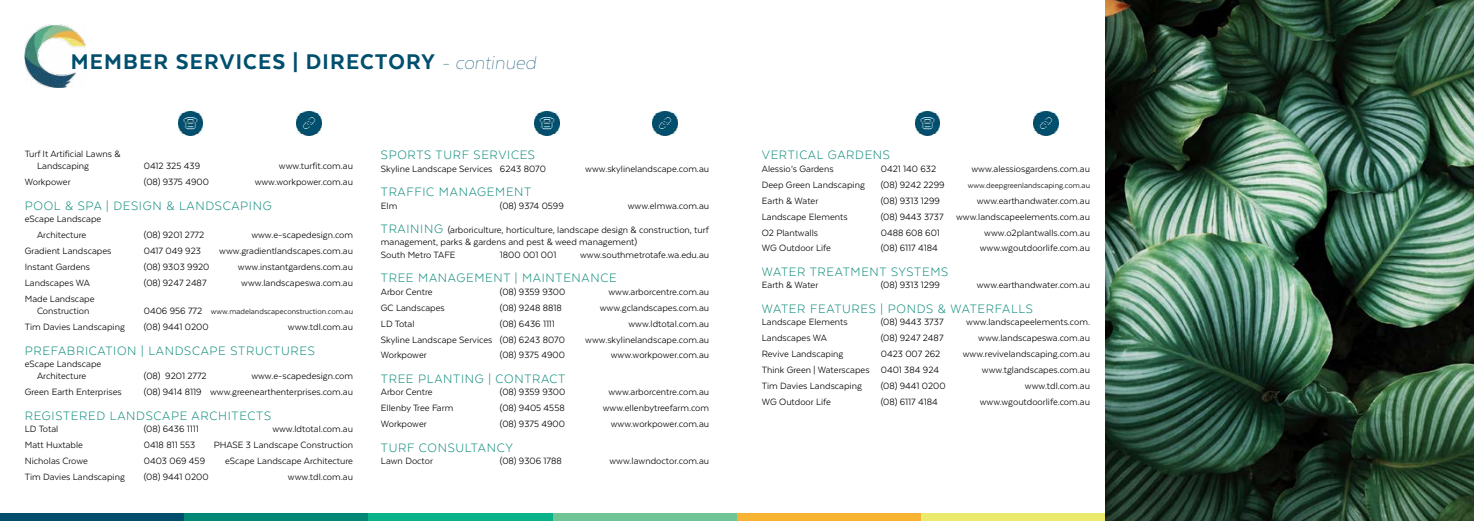
<style>
.page{position:relative;width:1474px;height:521px;background:#fff}
.page>*{position:absolute;margin:0;border:0;box-sizing:border-box;transform-origin:0 0}
.t1{font:800 24.5px "Texta";letter-spacing:.05em;color:#004f6e}
.t2{font:300 14px "Texta";letter-spacing:.05em;color:#008675}
.t3{font:10.5px/12.2px "Texta";color:#000}
.t4{font:8.75px "Texta";color:#000}
.s1{font-family:"Texta Thint It";font-weight:400;font-size:21px}
.s2{font-size:10.5px}
.s3{font-weight:300;font-size:14px;color:#008675}
</style>
<div class="page">
<img style="left:178px;top:111px;width:25px;height:25px">
<img style="left:534px;top:111px;width:25px;height:25px">
<img style="left:296px;top:111px;width:25px;height:25px">
<img style="left:652px;top:111px;width:25px;height:25px">
<div style="left:0;top:513px;width:184px;height:8px;background:#024e6e"></div>
<div style="left:184px;top:513px;width:185px;height:8px;background:#008776"></div>
<div style="left:369px;top:513px;width:184px;height:8px;background:#09b289"></div>
<div style="left:553px;top:513px;width:184px;height:8px;background:#6fc596"></div>
<div style="left:737px;top:513px;width:184px;height:8px;background:#f8b332"></div>
<div style="left:921px;top:513px;width:184px;height:8px;background:#eaeb6c"></div>
<img style="left:25px;top:25px;width:60px;height:63px">
<img style="left:915px;top:111px;width:25px;height:25px">
<img style="left:1033px;top:111px;width:25px;height:25px">
<img style="left:1105px;top:0;width:368px;height:521px">
<h1 class="t1" style="left:71px;top:49px;width:467px">MEMBER SERVICES | DIRECTORY <span class="s1">- continued</span></h1>
<p class="t3" style="left:37px;top:147px;width:85px;text-indent:-12px">Turf It Artificial Lawns &amp;<br>Landscaping</p>
<p class="t3" style="left:144px;top:160px;width:58px">0412 325 439</p>
<p class="t3" style="left:279px;top:160px;width:76px">www.turfit.com.au</p>
<p class="t3" style="left:25px;top:176px;width:47px">Workpower</p>
<p class="t3" style="left:144px;top:176px;width:66px">(08) 9375 4900</p>
<p class="t3" style="left:255px;top:176px;width:100px">www.workpower.com.au</p>
<h2 class="t2" style="left:25px;top:198px;width:248px">POOL &amp; SPA | DESIGN &amp; LANDSCAPING</h2>
<p class="t3" style="left:25px;top:211px;width:78px;line-height:16px;text-align:center">eScape Landscape<br>Architecture</p>
<p class="t3" style="left:144px;top:228px;width:62px">(08) 9201 2772</p>
<p class="t3" style="left:251px;top:228px;width:103px">www.e-scapedesign.com</p>
<p class="t3" style="left:25px;top:244px;width:88px">Gradient Landscapes</p>
<p class="t3" style="left:144px;top:244px;width:59px">0417 049 923</p>
<p class="t3" style="left:219px;top:244px;width:135px">www.gradientlandscapes.com.au</p>
<p class="t3" style="left:25px;top:260px;width:67px">Instant Gardens</p>
<p class="t3" style="left:144px;top:260px;width:67px">(08) 9303 9920</p>
<p class="t3" style="left:238px;top:260px;width:117px">www.instantgardens.com.au</p>
<p class="t3" style="left:25px;top:276px;width:67px">Landscapes WA</p>
<p class="t3" style="left:144px;top:276px;width:64px">(08) 9247 2487</p>
<p class="t3" style="left:241px;top:276px;width:113px">www.landscapeswa.com.au</p>
<p class="t3" style="left:37px;top:292px;width:59px;text-indent:-12px">Made Landscape<br>Construction</p>
<p class="t4" style="left:144px;top:307px;width:211px"><span class="s2">0406 956 772</span> www.madelandscapeconstruction.com.au</p>
<p class="t3" style="left:25px;top:321px;width:102px">Tim Davies Landscaping</p>
<p class="t3" style="left:144px;top:321px;width:66px">(08) 9441 0200</p>
<p class="t3" style="left:288px;top:321px;width:67px">www.tdl.com.au</p>
<h2 class="t2" style="left:25px;top:343px;width:291px">PREFABRICATION | LANDSCAPE STRUCTURES</h2>
<p class="t3" style="left:25px;top:357px;width:78px;text-align:center">eScape Landscape<br>Architecture</p>
<p class="t3" style="left:144px;top:370px;width:64px">(08) 9201 2772</p>
<p class="t3" style="left:251px;top:370px;width:103px">www.e-scapedesign.com</p>
<p class="t3" style="left:25px;top:386px;width:98px">Green Earth Enterprises</p>
<p class="t3" style="left:144px;top:386px;width:211px">(08) 9414 8119 www.greenearthenterprises.com.au</p>
<h2 class="t2" style="left:25px;top:408px;width:248px">REGISTERED LANDSCAPE ARCHITECTS</h2>
<p class="t3" style="left:25px;top:423px;width:35px">LD Total</p>
<p class="t3" style="left:144px;top:423px;width:56px">(08) 6436 1111</p>
<p class="t3" style="left:272px;top:423px;width:82px">www.ldtotal.com.au</p>
<p class="t3" style="left:25px;top:439px;width:60px">Matt Huxtable</p>
<p class="t3" style="left:144px;top:439px;width:53px">0418 811 553</p>
<p class="t3" style="left:214px;top:439px;width:141px">PHASE 3 Landscape Construction</p>
<p class="t3" style="left:25px;top:454px;width:65px">Nicholas Crowe</p>
<p class="t3" style="left:144px;top:454px;width:63px">0403 069 459</p>
<p class="t3" style="left:225px;top:454px;width:129px">eScape Landscape Architecture</p>
<p class="t3" style="left:25px;top:470px;width:102px">Tim Davies Landscaping</p>
<p class="t3" style="left:144px;top:470px;width:66px">(08) 9441 0200</p>
<p class="t3" style="left:288px;top:470px;width:67px">www.tdl.com.au</p>
<h2 class="t2" style="left:381px;top:148px;width:156px">SPORTS TURF SERVICES</h2>
<p class="t3" style="left:381px;top:162px;width:166px">Skyline Landscape Services 6243 8070</p>
<p class="t3" style="left:585px;top:162px;width:125px">www.skylinelandscape.com.au</p>
<h2 class="t2" style="left:381px;top:185px;width:152px">TRAFFIC MANAGEMENT</h2>
<p class="t3" style="left:381px;top:199px;width:18px">Elm</p>
<p class="t3" style="left:500px;top:199px;width:65px">(08) 9374 0599</p>
<p class="t3" style="left:627px;top:199px;width:83px">www.elmwa.com.au</p>
<p class="t3" style="left:381px;top:224px;width:329px"><span class="s3">TRAINING</span> (arboriculture, horticulture, landscape design &amp; construction, turf management, parks &amp; gardens and pest &amp; weed management)<br>South Metro TAFE</p>
<p class="t3" style="left:500px;top:248px;width:58px">1800 001 001</p>
<p class="t3" style="left:580px;top:248px;width:131px">www.southmetrotafe.wa.edu.au</p>
<h2 class="t2" style="left:381px;top:271px;width:237px">TREE MANAGEMENT | MAINTENANCE</h2>
<p class="t3" style="left:381px;top:285px;width:53px">Arbor Centre</p>
<p class="t3" style="left:500px;top:285px;width:67px">(08) 9359 9300</p>
<p class="t3" style="left:608px;top:285px;width:102px">www.arborcentre.com.au</p>
<p class="t3" style="left:381px;top:301px;width:65px">GC Landscapes</p>
<p class="t3" style="left:500px;top:301px;width:63px">(08) 9248 8818</p>
<p class="t3" style="left:599px;top:301px;width:111px">www.gclandscapes.com.au</p>
<p class="t3" style="left:381px;top:317px;width:35px">LD Total</p>
<p class="t3" style="left:500px;top:317px;width:56px">(08) 6436 1111</p>
<p class="t3" style="left:628px;top:317px;width:82px">www.ldtotal.com.au</p>
<p class="t3" style="left:381px;top:333px;width:185px">Skyline Landscape Services (08) 6243 8070</p>
<p class="t3" style="left:585px;top:333px;width:125px">www.skylinelandscape.com.au</p>
<p class="t3" style="left:381px;top:349px;width:47px">Workpower</p>
<p class="t3" style="left:500px;top:349px;width:66px">(08) 9375 4900</p>
<p class="t3" style="left:610px;top:349px;width:100px">www.workpower.com.au</p>
<h2 class="t2" style="left:381px;top:372px;width:186px">TREE PLANTING | CONTRACT</h2>
<p class="t3" style="left:381px;top:386px;width:53px">Arbor Centre</p>
<p class="t3" style="left:500px;top:386px;width:67px">(08) 9359 9300</p>
<p class="t3" style="left:608px;top:386px;width:102px">www.arborcentre.com.au</p>
<p class="t3" style="left:381px;top:402px;width:74px">Ellenby Tree Farm</p>
<p class="t3" style="left:500px;top:402px;width:66px">(08) 9405 4558</p>
<p class="t3" style="left:602px;top:402px;width:108px">www.ellenbytreefarm.com</p>
<p class="t3" style="left:381px;top:418px;width:47px">Workpower</p>
<p class="t3" style="left:500px;top:418px;width:66px">(08) 9375 4900</p>
<p class="t3" style="left:610px;top:418px;width:100px">www.workpower.com.au</p>
<h2 class="t2" style="left:381px;top:440px;width:133px">TURF CONSULTANCY</h2>
<p class="t3" style="left:381px;top:455px;width:54px">Lawn Doctor</p>
<p class="t3" style="left:500px;top:455px;width:63px">(08) 9306 1788</p>
<p class="t3" style="left:609px;top:455px;width:101px">www.lawndoctor.com.au</p>
<h2 class="t2" style="left:761px;top:148px;width:130px">VERTICAL GARDENS</h2>
<p class="t3" style="left:761px;top:162px;width:73px">Alessio’s Gardens</p>
<p class="t3" style="left:880px;top:162px;width:57px">0421 140 632</p>
<p class="t3" style="left:971px;top:162px;width:120px">www.alessiosgardens.com.au</p>
<p class="t3" style="left:761px;top:178px;width:105px">Deep Green Landscaping</p>
<p class="t3" style="left:880px;top:178px;width:65px">(08) 9242 2299</p>
<p class="t4" style="left:967px;top:180px;width:124px">www.deepgreenlandscaping.com.au</p>
<p class="t3" style="left:761px;top:194px;width:58px">Earth &amp; Water</p>
<p class="t3" style="left:880px;top:194px;width:61px">(08) 9313 1299</p>
<p class="t3" style="left:976px;top:194px;width:115px">www.earthandwater.com.au</p>
<p class="t3" style="left:761px;top:210px;width:87px">Landscape Elements</p>
<p class="t3" style="left:880px;top:210px;width:211px">(08) 9443 3737 www.landscapeelements.com.au</p>
<p class="t3" style="left:761px;top:226px;width:58px">O2 Plantwalls</p>
<p class="t3" style="left:880px;top:226px;width:61px">0488 608 601</p>
<p class="t3" style="left:984px;top:226px;width:107px">www.o2plantwalls.com.au</p>
<p class="t3" style="left:761px;top:242px;width:71px">WG Outdoor Life</p>
<p class="t3" style="left:880px;top:242px;width:58px">(08) 6117 4184</p>
<p class="t3" style="left:979px;top:242px;width:112px">www.wgoutdoorlife.com.au</p>
<h2 class="t2" style="left:761px;top:265px;width:188px">WATER TREATMENT SYSTEMS</h2>
<p class="t3" style="left:761px;top:279px;width:58px">Earth &amp; Water</p>
<p class="t3" style="left:880px;top:279px;width:61px">(08) 9313 1299</p>
<p class="t3" style="left:976px;top:279px;width:115px">www.earthandwater.com.au</p>
<h2 class="t2" style="left:761px;top:302px;width:273px">WATER FEATURES | PONDS &amp; WATERFALLS</h2>
<p class="t3" style="left:761px;top:316px;width:87px">Landscape Elements</p>
<p class="t3" style="left:880px;top:316px;width:64px">(08) 9443 3737</p>
<p class="t3" style="left:966px;top:316px;width:125px">www.landscapeelements.com.</p>
<p class="t3" style="left:761px;top:332px;width:67px">Landscapes WA</p>
<p class="t3" style="left:880px;top:332px;width:64px">(08) 9247 2487</p>
<p class="t3" style="left:978px;top:332px;width:113px">www.landscapeswa.com.au</p>
<p class="t3" style="left:761px;top:348px;width:83px">Revive Landscaping</p>
<p class="t3" style="left:880px;top:348px;width:61px">0423 007 262</p>
<p class="t3" style="left:962px;top:348px;width:129px">www.revivelandscaping.com.au</p>
<p class="t3" style="left:761px;top:364px;width:179px">Think Green | Waterscapes 0401 384 924</p>
<p class="t3" style="left:981px;top:364px;width:110px">www.tglandscapes.com.au</p>
<p class="t3" style="left:761px;top:380px;width:102px">Tim Davies Landscaping</p>
<p class="t3" style="left:880px;top:380px;width:66px">(08) 9441 0200</p>
<p class="t3" style="left:1024px;top:380px;width:67px">www.tdl.com.au</p>
<p class="t3" style="left:761px;top:396px;width:71px">WG Outdoor Life</p>
<p class="t3" style="left:880px;top:396px;width:58px">(08) 6117 4184</p>
<p class="t3" style="left:979px;top:396px;width:112px">www.wgoutdoorlife.com.au</p>
</div>
